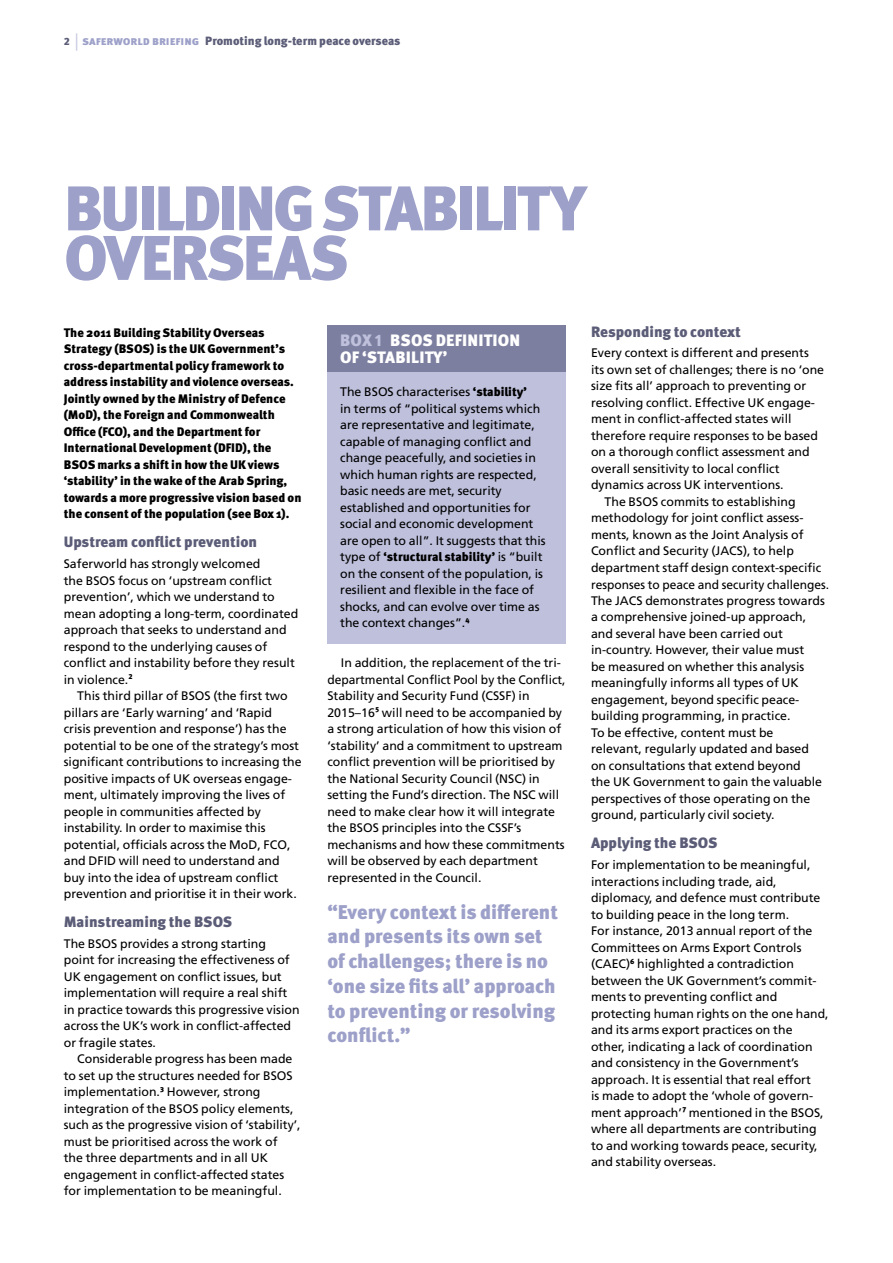
<style>
.page{position:relative;width:893px;height:1263px;background:#fff}
.page>*{position:absolute;margin:0;border:0;box-sizing:border-box;transform-origin:0 0}
.t1{font:900 63px "Meta Pro";color:#9da0c9}
.t2{font:900 19.8px/24.8px "Meta Pro";letter-spacing:-.005em;color:#9da0c9}
.t3{font:900 16.5px/16.5px "Meta Pro";color:#fff}
.t4{font:900 15px "Meta Pro";color:#5b5c77}
.t5{font:12.3px/16.5px "Frutiger LT Std";color:#000}
.t6{font:900 12.3px/16.5px "Meta Pro";color:#000}
.t7{font:900 12px "Meta Pro";color:#5b5c77}
.s1{font-size:10.5px}
.s2{font-weight:400;font-size:18px;color:#c7c8e1}
.s3{color:#9da0c9}
.s4{color:#bec0dc}
.s5{font-family:"Meta Pro";font-weight:900}
.s6{font-family:"Frutiger LT Std";font-weight:400}
</style>
<div class="page">
<div style="left:327px;top:325px;width:239px;height:47px;background:#7d7fa0"></div>
<div style="left:327px;top:372px;width:239px;height:271px;background:#bec0dc"></div>
<p class="t7" style="left:64px;top:34px;width:338px"><span class="s1">2</span> <span class="s2">|</span> <span class="s3">saferworld briefing</span> Promoting long-term peace overseas</p>
<h1 class="t1" style="left:64px;top:169px;width:32px">Building</h1>
<h1 class="t1" style="left:321px;top:169px;width:267px">Stability</h1>
<h1 class="t1" style="left:64px;top:219px;width:76px">Overseas</h1>
<p class="t6" style="left:64px;top:325px;width:239px">The 2011 Building Stability Overseas Strategy (BSOS) is the UK Government’s cross-departmental policy framework to address instability and violence overseas.<br>Jointly owned by the Ministry of Defence (MoD), the Foreign and Commonwealth Office (FCO), and the Department for International Development (DFID), the BSOS marks a shift in how the UK views ‘stability’ in the wake of the Arab Spring, towards a more progressive vision based on the consent of the population (see Box 1).</p>
<p class="t4" style="left:64px;top:533px;width:195px">Upstream conflict prevention</p>
<p class="t5" style="left:64px;top:555px;width:236px">Saferworld has strongly welcomed<br>the BSOS focus on ‘upstream conflict prevention’, which we understand to mean adopting a long-term, coordinated approach that seeks to understand and respond to the underlying causes of conflict and instability before they result in violence.<sup>2</sup></p>
<p class="t5" style="left:64px;top:687px;width:239px;text-indent:14px">This third pillar of BSOS (the first two pillars are ‘Early warning’ and ‘Rapid crisis prevention and response’) has the potential to be one of the strategy’s most significant contributions to increasing the positive impacts of UK overseas engage&shy;ment, ultimately improving the lives of people in communities affected by instability. In order to maximise this potential, officials across the MoD, FCO, and DFID will need to understand and buy into the idea of upstream conflict prevention and prioritise it in their work.</p>
<p class="t4" style="left:64px;top:912px;width:170px">Mainstreaming the BSOS</p>
<p class="t5" style="left:64px;top:935px;width:237px">The BSOS provides a strong starting point for increasing the effectiveness of UK engagement on conflict issues, but implementation will require a real shift in practice towards this progressive vision across the UK’s work in conflict-affected or fragile states.</p>
<p class="t5" style="left:64px;top:1050px;width:238px;text-indent:14px">Considerable progress has been made to set up the structures needed for BSOS implementation.<sup>3</sup> However, strong integration of the BSOS policy elements, such as the progressive vision of ‘stability’, must be prioritised across the work of<br>the three departments and in all UK engagement in conflict-affected states for implementation to be meaningful.</p>
<h3 class="t3" style="left:340px;top:333px;width:131px"><span class="s4">Box 1</span> BSOS definition of ‘stabilit</h3>
<h3 class="t3" style="left:433px;top:349px;width:16px">y’</h3>
<p class="t5" style="left:340px;top:384px;width:207px">The BSOS characterises <span class="s5">‘stability’<br></span>in terms of “political systems which are representative and legitimate, capable of managing conflict and change peacefully, and societies in which human rights are respected, basic needs are met, security established and opportunities for social and economic development are open to all”. It suggests that this</p>
<p class="t6" style="left:340px;top:549px;width:204px"><span class="s6">type of</span> ‘structural stability’ <span class="s6">is “built</span></p>
<p class="t5" style="left:340px;top:565px;width:204px">on the consent of the population, is resilient and flexible in the face of shocks, and can evolve over time as the context changes”.<sup>4</sup></p>
<p class="t5" style="left:327px;top:654px;width:239px;text-indent:14px">In addition, the replacement of the tri&shy;departmental Conflict Pool by the Conflict, Stability and Security Fund (CSSF) in 2015–16<sup>5</sup> will need to be accompanied by a strong articulation of how this vision of ‘stability’ and a commitment to upstream conflict prevention will be prioritised by the National Security Council (NSC) in setting the Fund’s direction. The NSC will need to make clear how it will integrate the BSOS principles into the CSSF’s mechanisms and how these commitments will be observed by each department represented in the Council.</p>
<h2 class="t2" style="left:327px;top:900px;width:232px">“Every context is different and presents its own set of challenges; there is no ‘one size fits all’ approach to preventing or resolving conflict.”</h2>
<p class="t4" style="left:591px;top:322px;width:151px">Responding to context</p>
<p class="t5" style="left:591px;top:345px;width:219px">Every context is different and presents</p>
<p class="t5" style="left:591px;top:361px;width:235px">its own set of challenges; there is no ‘one</p>
<p class="t5" style="left:591px;top:378px;width:217px">size fits all’ approach to preventing or</p>
<p class="t5" style="left:591px;top:394px;width:225px">resolving conflict. Effective UK engage-</p>
<p class="t5" style="left:591px;top:411px;width:202px">ment in conflict-affected states will</p>
<p class="t5" style="left:591px;top:427px;width:228px">therefore require responses to be based</p>
<p class="t5" style="left:591px;top:444px;width:220px">on a thorough conflict assessment and</p>
<p class="t5" style="left:591px;top:460px;width:190px">overall sensitivity to local conflict</p>
<p class="t5" style="left:591px;top:477px;width:194px">dynamics across UK interventions.</p>
<p class="t5" style="left:605px;top:493px;width:193px">The BSOS commits to establishing</p>
<p class="t5" style="left:591px;top:510px;width:214px">methodology for joint conflict assess-</p>
<p class="t5" style="left:591px;top:526px;width:214px">ments, known as the Joint Analysis of</p>
<p class="t5" style="left:591px;top:543px;width:204px">Conflict and Security (JACS), to help</p>
<p class="t5" style="left:591px;top:559px;width:232px">department staff design context-specific</p>
<p class="t5" style="left:591px;top:576px;width:240px">responses to peace and security challenges.</p>
<p class="t5" style="left:591px;top:592px;width:235px">The JACS demonstrates progress towards</p>
<p class="t5" style="left:591px;top:609px;width:217px">a comprehensive joined-up approach,</p>
<p class="t5" style="left:591px;top:625px;width:193px">and several have been carried out</p>
<p class="t5" style="left:591px;top:642px;width:215px">in-country. However, their value must</p>
<p class="t5" style="left:591px;top:658px;width:215px">be measured on whether this analysis</p>
<p class="t5" style="left:591px;top:675px;width:209px">meaningfully informs all types of UK</p>
<p class="t5" style="left:591px;top:691px;width:210px">engagement, beyond specific peace-</p>
<p class="t5" style="left:591px;top:708px;width:201px">building programming, in practice.</p>
<p class="t5" style="left:591px;top:724px;width:184px">To be effective, content must be</p>
<p class="t5" style="left:591px;top:741px;width:219px">relevant, regularly updated and based</p>
<p class="t5" style="left:591px;top:757px;width:211px">on consultations that extend beyond</p>
<p class="t5" style="left:591px;top:774px;width:233px">the UK Government to gain the valuable</p>
<p class="t5" style="left:591px;top:790px;width:221px">perspectives of those operating on the</p>
<p class="t5" style="left:591px;top:807px;width:185px">ground, particularly civil society.</p>
<p class="t4" style="left:591px;top:834px;width:128px">Applying the BSOS</p>
<p class="t5" style="left:591px;top:856px;width:239px">For implementation to be meaningful, interactions including trade, aid, diplomacy, and defence must contribute to building peace in the long term.<br>For instance, 2013 annual report of the Committees on Arms Export Controls (CAEC)<sup>6</sup> highlighted a contradiction between the UK Government’s commit&shy;ments to preventing conflict and protecting human rights on the one hand, and its arms export practices on the other, indicating a lack of coordination and consistency in the Government’s approach. It is essential that real effort<br>is made to adopt the ‘whole of govern&shy;ment approach’<sup>7</sup> mentioned in the BSOS, where all departments are contributing to and working towards peace, security, and stability overseas.</p>
</div>
